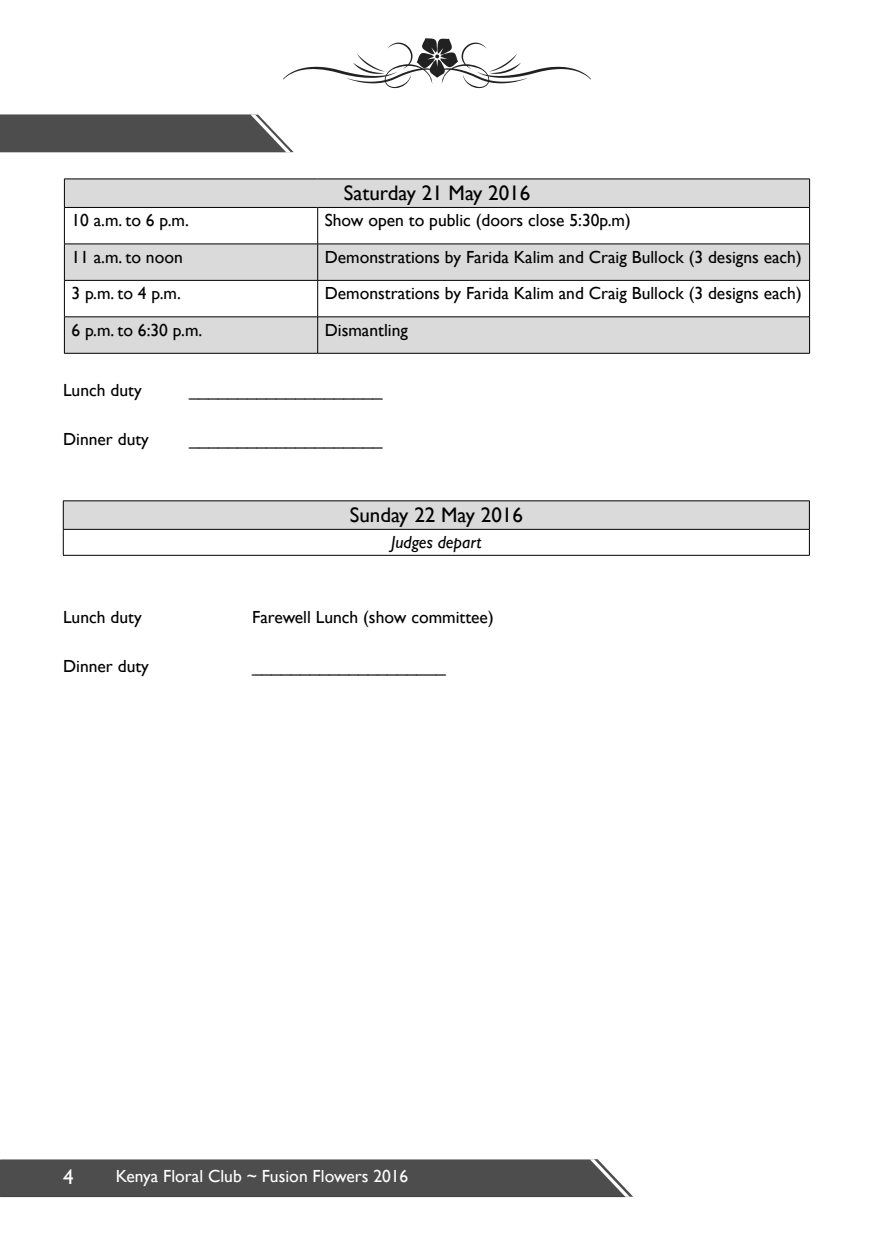
<style>
.page{position:relative;width:874px;height:1241px;background:#fff}
.page>*{position:absolute;margin:0;border:0;box-sizing:border-box;transform-origin:0 0}
.t1{font:21px "Gill Sans";color:#000}
.t2{font:21px "Gill Sans";color:#fff}
.t3{font:17.5px "Gill Sans";color:#000}
.t4{font:17.5px "Gill Sans";color:#fff}
.t5{font:italic 17.5px "Gill Sans";color:#000}
</style>
<div class="page">
<div style="left:0;top:1159px;width:633px;height:37px;background:#4d4d4d"></div>
<svg style="left:283px;top:38px;width:307px;height:51px"></svg>
<svg style="left:0;top:115px;width:293px;height:37px;background:#5a5a5a"></svg>
<svg style="left:65px;top:180px;width:743px;height:173px;fill:#dadada"></svg>
<hr style="left:64px;top:179px;width:253px;height:1px;background:#000">
<svg style="left:64px;top:179px;width:1px;height:28px"></svg>
<hr style="left:317px;top:179px;width:492px;height:1px;background:#000">
<svg style="left:808px;top:179px;width:1px;height:28px"></svg>
<hr style="left:64px;top:207px;width:253px;height:1px;background:#000">
<hr style="left:64px;top:208px;width:1px;height:36px;background:#000">
<hr style="left:317px;top:207px;width:492px;height:1px;background:#000">
<hr style="left:317px;top:208px;width:1px;height:36px;background:#000">
<hr style="left:808px;top:208px;width:1px;height:36px;background:#000">
<hr style="left:64px;top:243px;width:253px;height:1px;background:#000">
<hr style="left:64px;top:244px;width:1px;height:36px;background:#000">
<hr style="left:317px;top:243px;width:492px;height:1px;background:#000">
<hr style="left:317px;top:244px;width:1px;height:36px;background:#000">
<hr style="left:808px;top:244px;width:1px;height:36px;background:#000">
<hr style="left:64px;top:280px;width:253px;height:1px;background:#000">
<hr style="left:64px;top:280px;width:1px;height:36px;background:#000">
<hr style="left:317px;top:280px;width:492px;height:1px;background:#000">
<hr style="left:317px;top:280px;width:1px;height:36px;background:#000">
<hr style="left:808px;top:280px;width:1px;height:36px;background:#000">
<hr style="left:64px;top:316px;width:253px;height:1px;background:#000">
<hr style="left:64px;top:317px;width:1px;height:36px;background:#000">
<hr style="left:317px;top:316px;width:492px;height:1px;background:#000">
<hr style="left:317px;top:317px;width:1px;height:36px;background:#000">
<hr style="left:808px;top:317px;width:1px;height:36px;background:#000">
<hr style="left:64px;top:353px;width:253px;height:1px;background:#000">
<hr style="left:317px;top:353px;width:492px;height:1px;background:#000">
<div style="left:63px;top:500px;width:746px;height:29px;background:#dadada"></div>
<hr style="left:63px;top:500px;width:746px;height:1px;background:#000">
<hr style="left:63px;top:529px;width:745px;height:1px;background:#000">
<svg style="left:63px;top:501px;width:1px;height:54px"></svg>
<hr style="left:63px;top:555px;width:746px;height:1px;background:#000">
<svg style="left:808px;top:501px;width:1px;height:54px"></svg>
<p class="t1" style="left:343px;top:181px;width:188px">Saturday 21 May 2016</p>
<p class="t3" style="left:71px;top:210px;width:119px">10 a.m. to 6 p.m.</p>
<p class="t3" style="left:324px;top:210px;width:307px">Show open to public (doors close 5:30p.m)</p>
<p class="t3" style="left:71px;top:246px;width:113px">11 a.m. to noon</p>
<p class="t3" style="left:324px;top:246px;width:478px">Demonstrations by Farida Kalim and Craig Bullock (3 designs each)</p>
<p class="t3" style="left:71px;top:283px;width:111px">3 p.m. to 4 p.m.</p>
<p class="t3" style="left:324px;top:283px;width:478px">Demonstrations by Farida Kalim and Craig Bullock (3 designs each)</p>
<p class="t3" style="left:71px;top:319px;width:132px">6 p.m. to 6:30 p.m.</p>
<p class="t3" style="left:324px;top:319px;width:85px">Dismantling</p>
<p class="t3" style="left:63px;top:379px;width:80px">Lunch duty</p>
<p class="t3" style="left:63px;top:428px;width:87px">Dinner duty</p>
<p class="t3" style="left:189px;top:379px;width:195px">____________________</p>
<p class="t3" style="left:189px;top:428px;width:195px">____________________</p>
<p class="t1" style="left:349px;top:503px;width:174px">Sunday 22 May 2016</p>
<p class="t5" style="left:391px;top:532px;width:92px">Judges depart</p>
<p class="t3" style="left:63px;top:606px;width:80px">Lunch duty</p>
<p class="t3" style="left:252px;top:606px;width:243px">Farewell Lunch (show committee)</p>
<p class="t3" style="left:63px;top:655px;width:87px">Dinner duty</p>
<p class="t3" style="left:252px;top:655px;width:195px">____________________</p>
<p class="t2" style="left:63px;top:1164px;width:12px">4</p>
<p class="t4" style="left:116px;top:1165px;width:294px">Kenya Floral Club ~ Fusion Flowers 2016</p>
</div>
